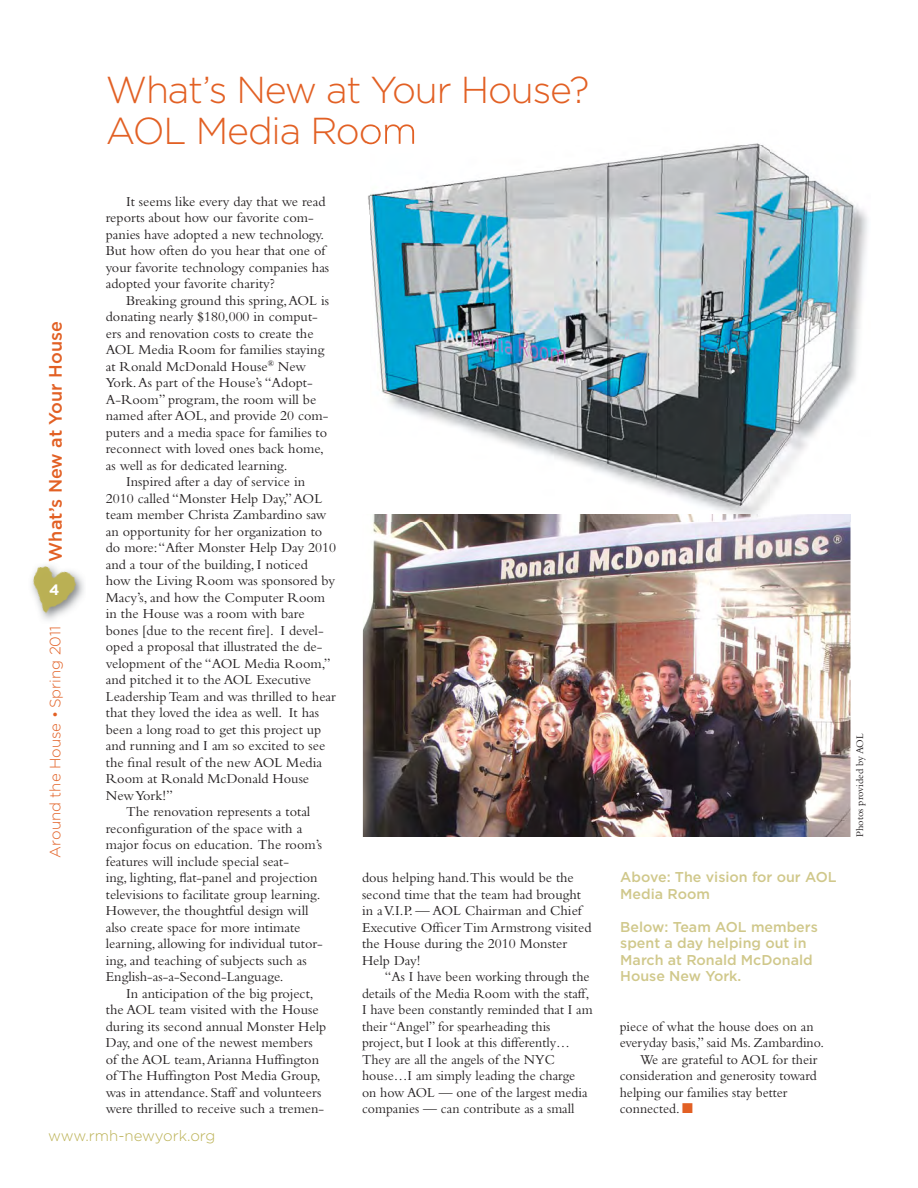
<style>
.page{position:relative;width:918px;height:1188px;background:#fff}
.page>*{position:absolute;margin:0;border:0;box-sizing:border-box;transform-origin:0 0}
.t1{font:300 37.5px/40.5px "Gotham";letter-spacing:-.03em;color:#e26024}
.t2{font:500 18px "Gotham";color:#e26024}
.t3{font:300 15px "Gotham";color:#e26024}
.t4{font:300 15px "Gotham";letter-spacing:-.005em;color:#bbb154}
.t5{font:700 15px "Gotham";color:#fff}
.t6{font:14.25px/16.5px "Bembo";color:#231f20}
.t7{font:500 14.25px/16.5px "Gotham";color:#d0c88b}
.t8{font:10.5px "Bembo";color:#231f20}
.s1{color:#e26024}
</style>
<div class="page">
<img style="left:80px;top:577px;width:4px;height:21px">
<img style="left:31px;top:565px;width:49px;height:55px">
<img style="left:363px;top:522px;width:487px;height:315px">
<img style="left:372px;top:175px;width:496px;height:347px">
<img style="left:372px;top:514px;width:478px;height:8px">
<img style="left:369px;top:132px;width:437px;height:43px">
<img style="left:368px;top:194px;width:4px;height:62px">
<img style="left:367px;top:127px;width:47px;height:17px">
<p class="t2" style="left:49px;top:562px;width:242px;rotate:-90deg">What’s New at Your House</p>
<p class="t5" style="left:49px;top:584px;width:12px">4</p>
<p class="t3" style="left:50px;top:858px;width:233px;rotate:-90deg">Around the House • Spring 2011</p>
<h1 class="t1" style="left:106px;top:72px;width:485px">What’s New at Your House?<br>AOL Media Room</h1>
<p class="t6" style="left:106px;top:194px;width:225px;text-indent:20px">It seems like every day that we read reports about how our favorite com&shy;panies have adopted a new technology.<br>But how often do you hear that one of your favorite technology companies has adopted your favorite charity?</p>
<p class="t6" style="left:126px;top:293px;width:205px">Breaking ground this spring, AOL is</p>
<p class="t6" style="left:106px;top:310px;width:213px">donating nearly $180,000 in comput-</p>
<p class="t6" style="left:106px;top:326px;width:209px">ers and renovation costs to create the</p>
<p class="t6" style="left:106px;top:343px;width:220px">AOL Media Room for families staying</p>
<p class="t6" style="left:106px;top:359px;width:202px">at Ronald McDonald House<sup>®</sup> New</p>
<p class="t6" style="left:106px;top:376px;width:208px">York. As part of the House’s “Adopt-</p>
<p class="t6" style="left:106px;top:392px;width:212px">A-Room” program, the room will be</p>
<p class="t6" style="left:106px;top:409px;width:224px">named after AOL, and provide 20 com-</p>
<p class="t6" style="left:106px;top:425px;width:223px">puters and a media space for families to</p>
<p class="t6" style="left:106px;top:442px;width:220px">reconnect with loved ones back home,</p>
<p class="t6" style="left:106px;top:458px;width:183px">as well as for dedicated learning.</p>
<p class="t6" style="left:126px;top:475px;width:181px">Inspired after a day of service in</p>
<p class="t6" style="left:106px;top:491px;width:218px">2010 called “Monster Help Day,” AOL</p>
<p class="t6" style="left:106px;top:508px;width:222px">team member Christa Zambardino saw</p>
<p class="t6" style="left:106px;top:524px;width:218px">an opportunity for her organization to</p>
<p class="t6" style="left:106px;top:541px;width:232px">do more: “After Monster Help Day 2010</p>
<p class="t6" style="left:106px;top:557px;width:204px">and a tour of the building, I noticed</p>
<p class="t6" style="left:106px;top:574px;width:231px">how the Living Room was sponsored by</p>
<p class="t6" style="left:106px;top:590px;width:221px">Macy’s, and how the Computer Room</p>
<p class="t6" style="left:106px;top:607px;width:200px">in the House was a room with bare</p>
<p class="t6" style="left:106px;top:623px;width:219px">bones [due to the recent fire]. I devel-</p>
<p class="t6" style="left:106px;top:640px;width:218px">oped a proposal that illustrated the de-</p>
<p class="t6" style="left:106px;top:656px;width:226px">velopment of the “AOL Media Room,”</p>
<p class="t6" style="left:106px;top:673px;width:207px">and pitched it to the AOL Executive</p>
<p class="t6" style="left:106px;top:689px;width:232px">Leadership Team and was thrilled to hear</p>
<p class="t6" style="left:106px;top:706px;width:215px">that they loved the idea as well. It has</p>
<p class="t6" style="left:106px;top:722px;width:217px">been a long road to get this project up</p>
<p class="t6" style="left:106px;top:739px;width:221px">and running and I am so excited to see</p>
<p class="t6" style="left:106px;top:755px;width:218px">the final result of the new AOL Media</p>
<p class="t6" style="left:106px;top:772px;width:205px">Room at Ronald McDonald House</p>
<p class="t6" style="left:106px;top:788px;width:69px">New York!”</p>
<p class="t6" style="left:126px;top:805px;width:186px">The renovation represents a total</p>
<p class="t6" style="left:106px;top:821px;width:198px">reconfiguration of the space with a</p>
<p class="t6" style="left:106px;top:838px;width:218px">major focus on education. The room’s</p>
<p class="t6" style="left:106px;top:854px;width:185px">features will include special seat-</p>
<p class="t6" style="left:106px;top:871px;width:213px">ing, lighting, flat-panel and projection</p>
<p class="t6" style="left:106px;top:887px;width:216px">televisions to facilitate group learning.</p>
<p class="t6" style="left:106px;top:904px;width:204px">However, the thoughtful design will</p>
<p class="t6" style="left:106px;top:920px;width:196px">also create space for more intimate</p>
<p class="t6" style="left:106px;top:937px;width:219px">learning, allowing for individual tutor-</p>
<p class="t6" style="left:106px;top:953px;width:203px">ing, and teaching of subjects such as</p>
<p class="t6" style="left:106px;top:970px;width:179px">English-as-a-Second-Language.</p>
<p class="t6" style="left:126px;top:986px;width:189px">In anticipation of the big project,</p>
<p class="t6" style="left:106px;top:1003px;width:214px">the AOL team visited with the House</p>
<p class="t6" style="left:106px;top:1019px;width:222px">during its second annual Monster Help</p>
<p class="t6" style="left:106px;top:1036px;width:209px">Day, and one of the newest members</p>
<p class="t6" style="left:106px;top:1052px;width:215px">of the AOL team, Arianna Huffington</p>
<p class="t6" style="left:106px;top:1069px;width:216px">of The Huffington Post Media Group,</p>
<p class="t6" style="left:106px;top:1085px;width:217px">was in attendance. Staff and volunteers</p>
<p class="t6" style="left:106px;top:1102px;width:220px">were thrilled to receive such a tremen-</p>
<p class="t6" style="left:362px;top:871px;width:231px">dous helping hand.This would be the second time that the team had brought in a V.I.P. — AOL Chairman and Chief<br>Executive Officer Tim Armstrong visited the House during the 2010 Monster<br>Help Day!</p>
<p class="t6" style="left:362px;top:970px;width:232px;text-indent:23px">“As I have been working through the details of the Media Room with the staff, I have been constantly reminded that I am their “Angel” for spearheading this project, but I look at this differently… They are all the angels of the NYC house…I am simply leading the charge on how AOL — one of the largest media companies — can contribute as a small</p>
<p class="t4" style="left:48px;top:1130px;width:169px">www.rmh-newyork.org</p>
<p class="t7" style="left:620px;top:870px;width:218px">Above: The vision for our AOL<br>Media Room</p>
<p class="t7" style="left:620px;top:919px;width:199px">Below: Team AOL members spent a day helping out in<br>March at Ronald McDonald<br>House New York.</p>
<p class="t6" style="left:620px;top:1019px;width:195px">piece of what the house does on an</p>
<p class="t6" style="left:620px;top:1036px;width:206px">everyday basis,” said Ms. Zambardino.</p>
<p class="t6" style="left:640px;top:1052px;width:179px">We are grateful to AOL for their</p>
<p class="t6" style="left:620px;top:1069px;width:198px">consideration and generosity toward</p>
<p class="t6" style="left:620px;top:1085px;width:169px">helping our families stay better</p>
<p class="t6" style="left:620px;top:1102px;width:75px">connected. <span class="s1">■</span></p>
<p class="t8" style="left:856px;top:837px;width:105px;rotate:-90deg">Photos provided by AOL</p>
</div>
